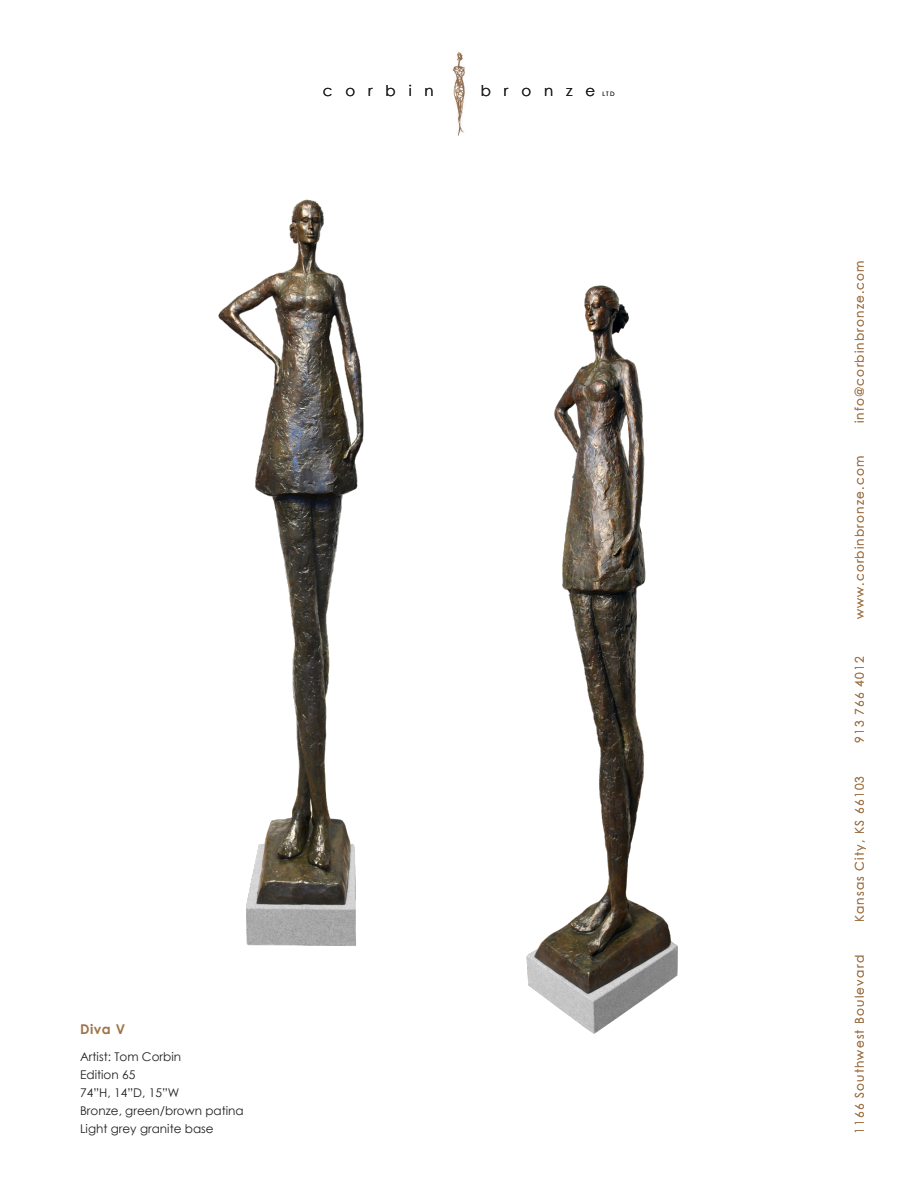
<style>
.page{position:relative;width:918px;height:1188px;background:#fff}
.page>*{position:absolute;margin:0;border:0;box-sizing:border-box;transform-origin:0 0}
.t1{font:15px "Century Gothic";letter-spacing:.86em;color:#231f20}
.t2{font:700 13.5px "Century Gothic";color:#9f7448}
.t3{font:12px "Century Gothic";letter-spacing:.1em;color:#9f7448}
.t4{font:12px "Century Gothic";color:#231f20}
.t5{font:6px "Century Gothic";color:#231f20}
</style>
<div class="page">
<img style="left:452px;top:52px;width:13px;height:84px">
<img style="left:218px;top:199px;width:146px;height:747px">
<img style="left:526px;top:285px;width:152px;height:749px">
<p class="t1" style="left:323px;top:82px;width:112px">corbin</p>
<p class="t1" style="left:481px;top:82px;width:116px">bronze</p>
<p class="t5" style="left:602px;top:90px;width:14px">LTD</p>
<p class="t2" style="left:80px;top:1020px;width:47px">Diva V</p>
<p class="t4" style="left:80px;top:1049px;width:103px">Artist: Tom Corbin</p>
<p class="t4" style="left:80px;top:1067px;width:57px">Edition 65</p>
<p class="t4" style="left:80px;top:1085px;width:101px">74”H, 14”D, 15”W</p>
<p class="t4" style="left:80px;top:1103px;width:165px">Bronze, green/brown patina</p>
<p class="t4" style="left:80px;top:1121px;width:135px">Light grey granite base</p>
<p class="t3" style="left:852px;top:423px;width:164px;rotate:-90deg">info@corbinbronze.com</p>
<p class="t3" style="left:852px;top:619px;width:165px;rotate:-90deg">www.corbinbronze.com</p>
<p class="t3" style="left:852px;top:743px;width:88px;rotate:-90deg">913 766 4012</p>
<p class="t3" style="left:852px;top:922px;width:148px;rotate:-90deg">Kansas City, KS 66103</p>
<p class="t3" style="left:852px;top:1134px;width:180px;rotate:-90deg">1166 Southwest Boulevard</p>
</div>
